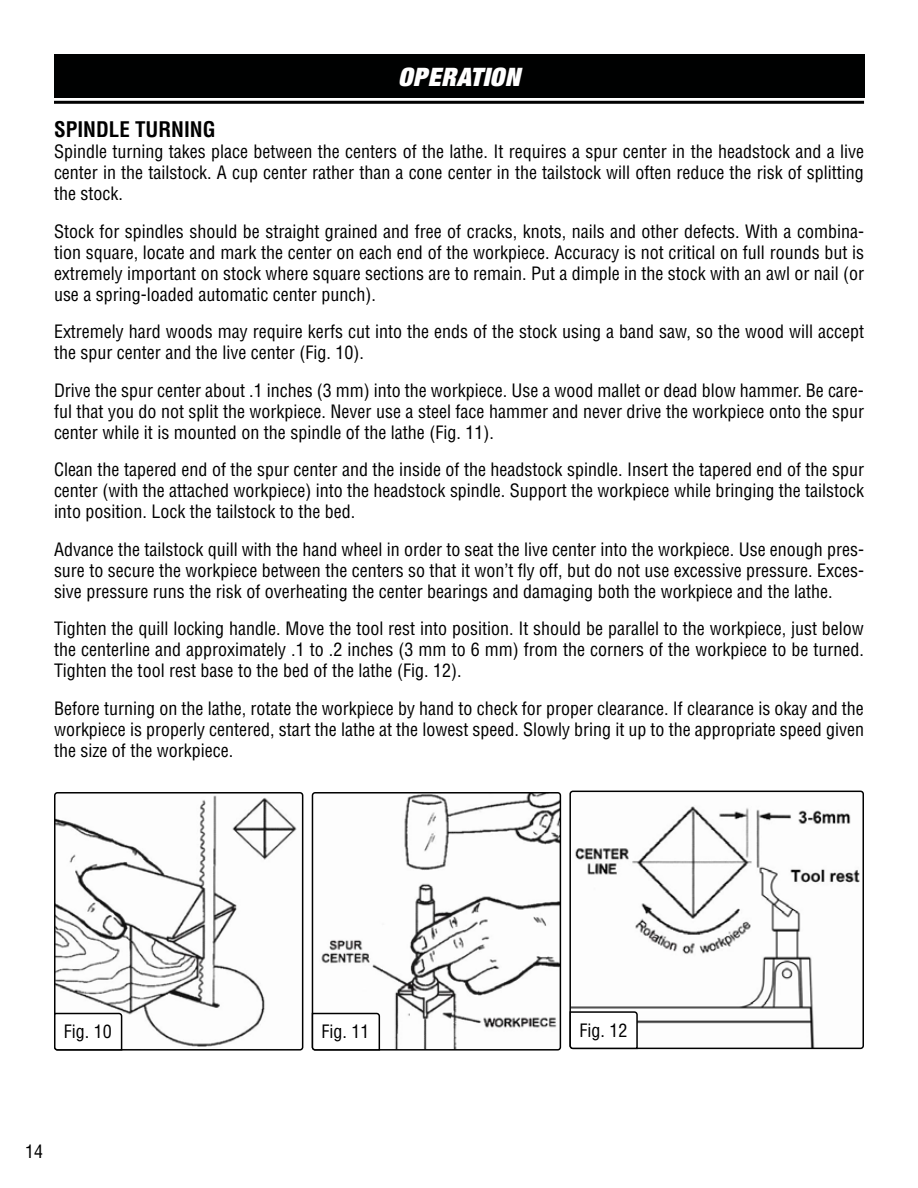
<style>
.page{position:relative;width:918px;height:1188px;background:#fff}
.page>*{position:absolute;margin:0;border:0;box-sizing:border-box;transform-origin:0 0}
.t1{font:italic 900 expanded 25.5px "Helvetica Neue";letter-spacing:.025em;color:#fff}
.t2{font:700 condensed 21px "Helvetica LT Std";color:#000}
.t3{font:condensed 18px/21px "Helvetica LT Std";color:#000;text-align:justify}
</style>
<div class="page">
<img style="left:57px;top:795px;width:240px;height:252px">
<div style="left:54px;top:792px;width:249px;height:259px;border:2px solid #000;border-radius:3px"></div>
<img style="left:321px;top:795px;width:237px;height:253px">
<div style="left:312px;top:792px;width:249px;height:259px;border:2px solid #000;border-radius:3px"></div>
<img style="left:572px;top:806px;width:288px;height:240px">
<div style="left:569px;top:791px;width:295px;height:258px;border:2px solid #000;border-radius:3px"></div>
<div style="left:54px;top:54px;width:810px;height:44px;background:#000101"></div>
<hr style="left:54px;top:101px;width:810px;height:3px;background:#000">
<svg style="left:54px;top:1012px;width:69px;height:39px"></svg>
<svg style="left:311px;top:1012px;width:70px;height:39px"></svg>
<svg style="left:569px;top:1011px;width:70px;height:39px"></svg>
<h1 class="t1" style="left:398px;top:61px;width:123px">OPERATION</h1>
<p class="t2" style="left:54px;top:116px;width:163px">SPINDLE TURNING</p>
<p class="t3" style="left:54px;top:141px;width:812px">Spindle turning takes place between the centers of the lathe. It requires a spur center in the headstock and a live center in the tailstock. A cup center rather than a cone center in the tailstock will often reduce the risk of splitting the stock.</p>
<p class="t3" style="left:54px;top:220px;width:812px">Stock for spindles should be straight grained and free of cracks, knots, nails and other defects. With a combina&shy;tion square, locate and mark the center on each end of the workpiece. Accuracy is not critical on full rounds but is extremely important on stock where square sections are to remain. Put a dimple in the stock with an awl or nail (or use a spring-loaded automatic center punch).</p>
<p class="t3" style="left:54px;top:321px;width:812px">Extremely hard woods may require kerfs cut into the ends of the stock using a band saw, so the wood will accept the spur center and the live center (Fig. 10).</p>
<p class="t3" style="left:54px;top:379px;width:812px">Drive the spur center about .1 inches (3 mm) into the workpiece. Use a wood mallet or dead blow hammer. Be care&shy;ful that you do not split the workpiece. Never use a steel face hammer and never drive the workpiece onto the spur center while it is mounted on the spindle of the lathe (Fig. 11).</p>
<p class="t3" style="left:54px;top:459px;width:812px">Clean the tapered end of the spur center and the inside of the headstock spindle. Insert the tapered end of the spur center (with the attached workpiece) into the headstock spindle. Support the workpiece while bringing the tailstock into position. Lock the tailstock to the bed.</p>
<p class="t3" style="left:54px;top:538px;width:812px">Advance the tailstock quill with the hand wheel in order to seat the live center into the workpiece. Use enough pres&shy;sure to secure the workpiece between the centers so that it won’t fly off, but do not use excessive pressure. Exces&shy;sive pressure runs the risk of overheating the center bearings and damaging both the workpiece and the lathe.</p>
<p class="t3" style="left:54px;top:618px;width:812px">Tighten the quill locking handle. Move the tool rest into position. It should be parallel to the workpiece, just below the centerline and approximately .1 to .2 inches (3 mm to 6 mm) from the corners of the workpiece to be turned.<br>Tighten the tool rest base to the bed of the lathe (Fig. 12).</p>
<p class="t3" style="left:54px;top:697px;width:812px">Before turning on the lathe, rotate the workpiece by hand to check for proper clearance. If clearance is okay and the workpiece is properly centered, start the lathe at the lowest speed. Slowly bring it up to the appropriate speed given the size of the workpiece.</p>
<p class="t3" style="left:64px;top:1021px;width:49px">Fig. 10</p>
<p class="t3" style="left:322px;top:1021px;width:49px">Fig. 11</p>
<p class="t3" style="left:579px;top:1020px;width:49px">Fig. 12</p>
<p class="t3" style="left:25px;top:1141px;width:19px">14</p>
</div>
